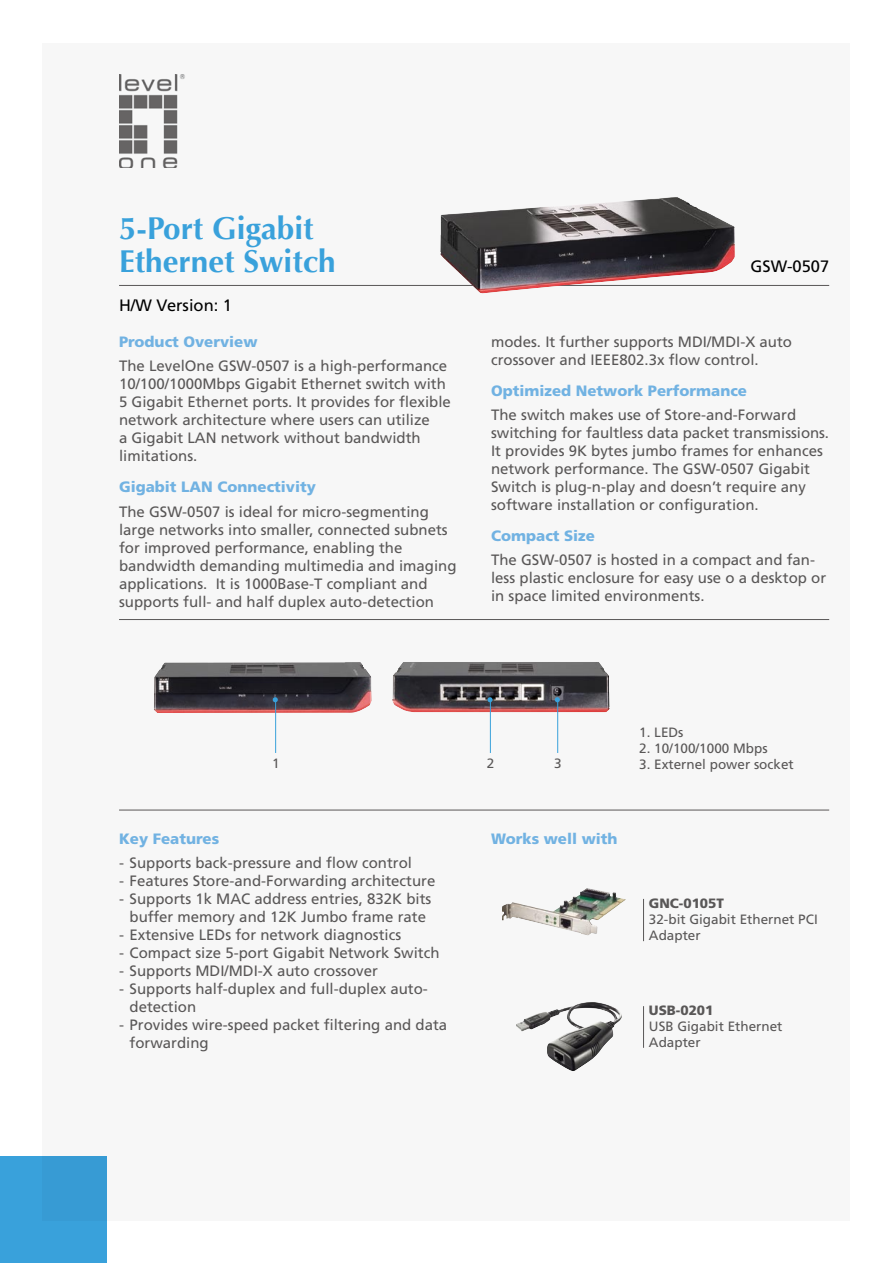
<style>
.page{position:relative;width:893px;height:1263px;background:#fff}
.page>*{position:absolute;margin:0;border:0;box-sizing:border-box;transform-origin:0 0}
.t1{font:700 31.5px/33px "Optima";color:#39a1db}
.t2{font:16.5px "Frutiger CE";color:#000}
.t3{font:15px/18px "Frutiger CE";color:#595757}
.t4{font:900 15px "Frutiger CE";color:#71b2e2}
.t5{font:13.5px/16.2px "Frutiger CE";color:#595757}
.t6{font:900 13.5px "Frutiger CE";color:#595757}
</style>
<div class="page">
<div style="left:43px;top:43px;width:807px;height:1177px;background:#f7f7f7"></div>
<div style="left:0;top:1157px;width:106px;height:106px;background:#39a1db"></div>
<img style="left:119px;top:74px;width:66px;height:94px">
<hr style="left:119px;top:285px;width:710px;height:1px;background:#595757">
<img style="left:154px;top:662px;width:218px;height:51px">
<img style="left:392px;top:662px;width:218px;height:50px">
<hr style="left:119px;top:619px;width:710px;height:1px;background:#595757">
<hr style="left:119px;top:810px;width:710px;height:1px;background:#595757">
<hr style="left:643px;top:899px;width:1px;height:42px;background:#595757">
<hr style="left:275px;top:701px;width:1px;height:52px;background:#39a1db">
<svg style="left:273px;top:697px;width:5px;height:5px"></svg>
<hr style="left:643px;top:1006px;width:1px;height:42px;background:#595757">
<img style="left:502px;top:888px;width:124px;height:47px">
<img style="left:516px;top:1002px;width:106px;height:69px">
<hr style="left:490px;top:701px;width:1px;height:52px;background:#39a1db">
<svg style="left:487px;top:697px;width:6px;height:5px"></svg>
<hr style="left:557px;top:701px;width:1px;height:52px;background:#39a1db">
<svg style="left:555px;top:697px;width:5px;height:5px"></svg>
<img style="left:440px;top:197px;width:295px;height:96px">
<h1 class="t1" style="left:119px;top:212px;width:218px">5-Port Gigabit<br>Ethernet Switch</h1>
<p class="t2" style="left:119px;top:296px;width:115px">H/W Version: 1</p>
<p class="t4" style="left:119px;top:333px;width:140px">Product Overview</p>
<p class="t3" style="left:119px;top:357px;width:333px">The LevelOne GSW-0507 is a high-performance 10/100/1000Mbps Gigabit Ethernet switch with 5 Gigabit Ethernet ports. It provides for flexible network architecture where users can utilize<br>a Gigabit LAN network without bandwidth limitations.</p>
<p class="t4" style="left:119px;top:478px;width:198px">Gigabit LAN Connectivity</p>
<p class="t3" style="left:119px;top:502px;width:339px">The GSW-0507 is ideal for micro-segmenting large networks into smaller, connected subnets for improved performance, enabling the bandwidth demanding multimedia and imaging applications. It is 1000Base-T compliant and supports full- and half duplex auto-detection</p>
<p class="t2" style="left:751px;top:257px;width:80px">GSW-0507</p>
<p class="t3" style="left:491px;top:333px;width:302px">modes. It further supports MDI/MDI-X auto crossover and IEEE802.3x flow control.</p>
<p class="t4" style="left:491px;top:382px;width:257px">Optimized Network Performance</p>
<p class="t3" style="left:491px;top:406px;width:339px">The switch makes use of Store-and-Forward switching for faultless data packet transmissions.<br>It provides 9K bytes jumbo frames for enhances network performance. The GSW-0507 Gigabit Switch is plug-n-play and doesn’t require any software installation or configuration.</p>
<p class="t4" style="left:491px;top:527px;width:105px">Compact Size</p>
<p class="t3" style="left:491px;top:551px;width:337px">The GSW-0507 is hosted in a compact and fan&shy;less plastic enclosure for easy use o a desktop or in space limited environments.</p>
<p class="t5" style="left:272px;top:755px;width:9px">1</p>
<p class="t4" style="left:119px;top:829px;width:102px">Key Features</p>
<p class="t3" style="left:119px;top:854px;width:295px">- Supports back-pressure and flow control</p>
<p class="t3" style="left:119px;top:872px;width:318px">- Features Store-and-Forwarding architecture</p>
<p class="t3" style="left:119px;top:890px;width:314px;text-align:center">- Supports 1k MAC address entries, 832K bits buffer memory and 12K Jumbo frame rate</p>
<p class="t3" style="left:119px;top:926px;width:284px">- Extensive LEDs for network diagnostics</p>
<p class="t3" style="left:119px;top:944px;width:322px">- Compact size 5-port Gigabit Network Switch</p>
<p class="t3" style="left:119px;top:962px;width:260px">- Supports MDI/MDI-X auto crossover</p>
<p class="t3" style="left:130px;top:980px;width:300px;text-indent:-10px">- Supports half-duplex and full-duplex auto&shy;detection</p>
<p class="t3" style="left:130px;top:1016px;width:319px;text-indent:-10px">- Provides wire-speed packet filtering and data forwarding</p>
<p class="t5" style="left:487px;top:755px;width:9px">2</p>
<p class="t5" style="left:554px;top:755px;width:9px">3</p>
<p class="t5" style="left:639px;top:724px;width:46px">1. LEDs</p>
<p class="t5" style="left:639px;top:740px;width:130px">2. 10/100/1000 Mbps</p>
<p class="t5" style="left:639px;top:756px;width:156px">3. Externel power socket</p>
<p class="t4" style="left:491px;top:829px;width:128px">Works well with</p>
<p class="t6" style="left:649px;top:895px;width:77px">GNC-0105T</p>
<p class="t5" style="left:649px;top:911px;width:170px">32-bit Gigabit Ethernet PCI<br>Adapter</p>
<p class="t6" style="left:649px;top:1002px;width:66px">USB-0201</p>
<p class="t5" style="left:649px;top:1018px;width:135px">USB Gigabit Ethernet<br>Adapter</p>
</div>
